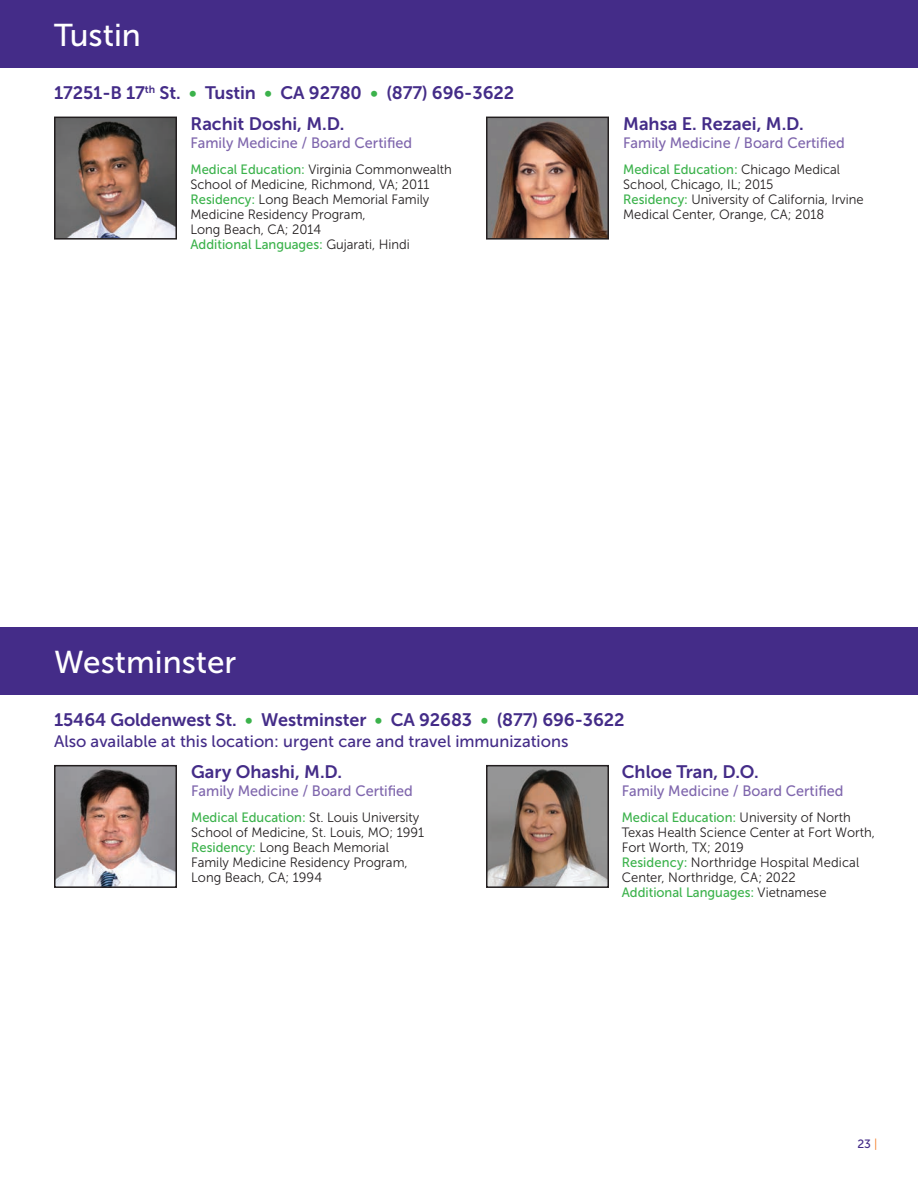
<style>
.page{position:relative;width:918px;height:1188px;background:#fff}
.page>*{position:absolute;margin:0;border:0;box-sizing:border-box;transform-origin:0 0}
.t1{font:31.5px "Museo Sans 500";color:#fff}
.t2{font:18px "Museo Sans 700";letter-spacing:-.005em;color:#442c88}
.t3{font:16.5px "Museo Sans 500";color:#442c88}
.t4{font:15px "Museo Sans 500";color:#7f66ad;scale:.96 1}
.t5{font:13.5px/15px "Museo Sans 300";color:#231f20;scale:.96 1}
.t6{font:13.5px "Museo Sans 500";color:#3bb24b;scale:.96 1}
.t7{font:12px "Museo Sans 500";color:#442c88}
.s1{color:#3bb24b}
.s2{font-family:"Museo Sans 500";color:#3bb24b}
.s3{font-family:"Museo Sans 300";color:#231f20}
.s4{font-family:"Museo Sans 300";color:#f47921}
</style>
<div class="page">
<div style="left:0;top:0;width:918px;height:68px;background:#442c88"></div>
<div style="left:0;top:628px;width:918px;height:67px;background:#442c88"></div>
<img style="left:57px;top:768px;width:117px;height:117px">
<div style="left:54px;top:765px;width:123px;height:123px;border:2px solid #231f20"></div>
<img style="left:489px;top:120px;width:117px;height:117px">
<div style="left:486px;top:117px;width:123px;height:123px;border:2px solid #231f20"></div>
<img style="left:57px;top:120px;width:117px;height:117px">
<div style="left:54px;top:117px;width:123px;height:123px;border:2px solid #231f20"></div>
<img style="left:489px;top:768px;width:117px;height:117px">
<div style="left:486px;top:765px;width:123px;height:123px;border:2px solid #231f20"></div>
<h1 class="t1" style="left:54px;top:17px;width:88px">Tustin</h1>
<h2 class="t2" style="left:54px;top:82px;width:462px">17251-B 17<sup>th</sup> St. <span class="s1">•</span> Tustin <span class="s1">•</span> CA 92780 <span class="s1">•</span> (877) 696-3622</h2>
<h2 class="t2" style="left:190px;top:114px;width:155px">Rachit Doshi, M.D.</h2>
<p class="t4" style="left:190px;top:135px;width:232px">Family Medicine / Board Certified</p>
<p class="t5" style="left:190px;top:162px;width:274px"><span class="s2">Medical Education:</span> Virginia Commonwealth School of Medicine, Richmond, VA; 2011<br><span class="s2">Residency:</span> Long Beach Memorial Family Medicine Residency Program,<br>Long Beach, CA; 2014</p>
<p class="t6" style="left:190px;top:237px;width:230px">Additional Languages: <span class="s3">Gujarati, Hindi</span></p>
<h2 class="t2" style="left:623px;top:114px;width:182px">Mahsa E. Rezaei, M.D.</h2>
<p class="t4" style="left:623px;top:135px;width:232px">Family Medicine / Board Certified</p>
<p class="t6" style="left:623px;top:162px;width:227px">Medical Education: <span class="s3">Chicago Medical</span></p>
<p class="t5" style="left:623px;top:177px;width:252px">School, Chicago, IL; 2015<br><span class="s2">Residency:</span> University of California, Irvine<br>Medical Center, Orange, CA; 2018</p>
<h1 class="t1" style="left:54px;top:645px;width:184px">Westminster</h1>
<h2 class="t2" style="left:54px;top:710px;width:572px">15464 Goldenwest St. <span class="s1">•</span> Westminster <span class="s1">•</span> CA 92683 <span class="s1">•</span> (877) 696-3622</h2>
<p class="t3" style="left:54px;top:733px;width:516px">Also available at this location: urgent care and travel immunizations</p>
<h2 class="t2" style="left:191px;top:762px;width:152px">Gary Ohashi, M.D.</h2>
<p class="t4" style="left:191px;top:783px;width:232px">Family Medicine / Board Certified</p>
<p class="t5" style="left:191px;top:810px;width:244px"><span class="s2">Medical Education:</span> St. Louis University School of Medicine, St. Louis, MO; 1991<br><span class="s2">Residency:</span> Long Beach Memorial Family Medicine Residency Program, Long Beach, CA; 1994</p>
<h2 class="t2" style="left:622px;top:762px;width:139px">Chloe Tran, D.O.</h2>
<p class="t4" style="left:622px;top:783px;width:232px">Family Medicine / Board Certified</p>
<p class="t6" style="left:622px;top:810px;width:240px">Medical Education: <span class="s3">University of North</span></p>
<p class="t5" style="left:622px;top:825px;width:265px">Texas Health Science Center at Fort Worth, Fort Worth, TX; 2019<br><span class="s2">Residency:</span> Northridge Hospital Medical Center, Northridge, CA; 2022</p>
<p class="t6" style="left:622px;top:885px;width:215px">Additional Languages: <span class="s3">Vietnamese</span></p>
<p class="t7" style="left:857px;top:1138px;width:22px">23 <span class="s4">|</span></p>
</div>
